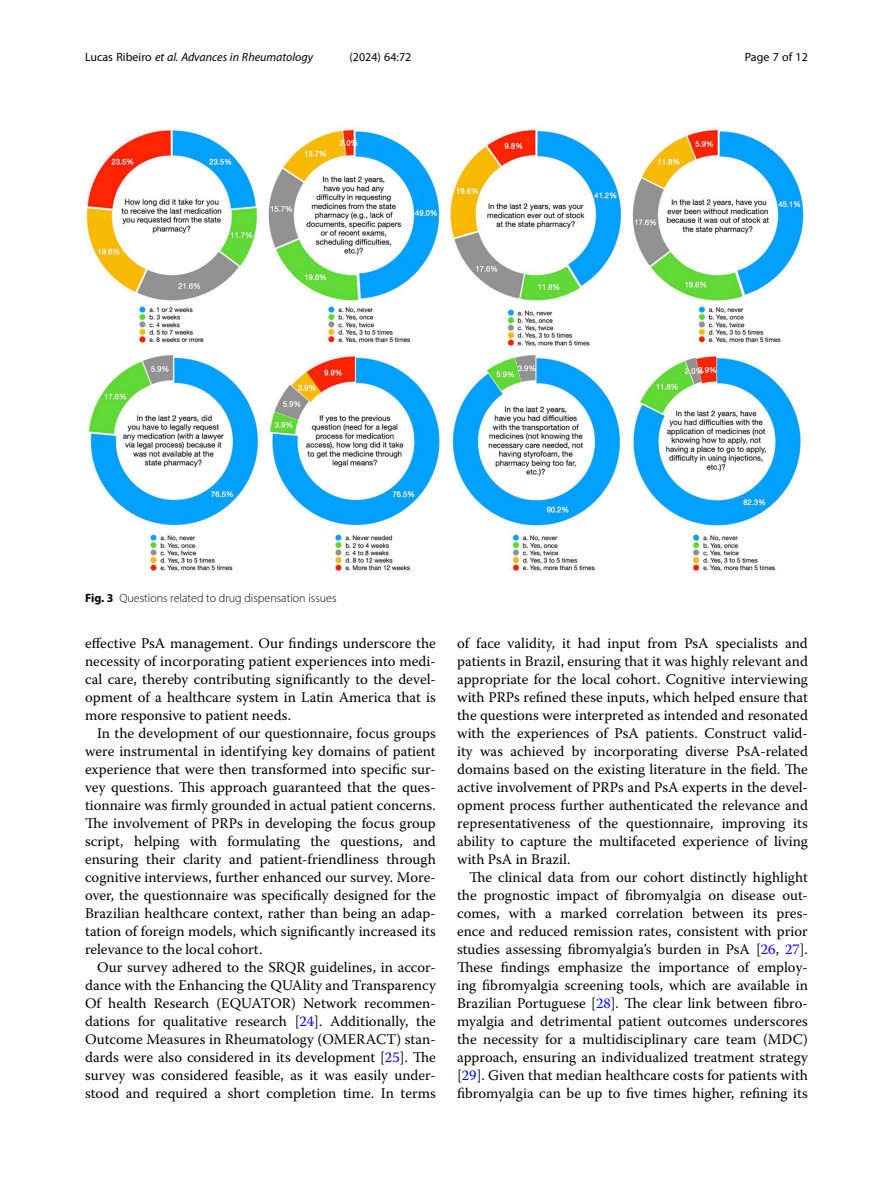
<style>
.page{position:relative;width:893px;height:1191px;background:#fff}
.page>*{position:absolute;margin:0;border:0;box-sizing:border-box;transform-origin:0 0}
.Body_Text_Indent{font:14.7px/18px "Warnock Pro";color:#000;text-align:justify}
.Body_Text{font:14.7px/18px "Warnock Pro";color:#000;text-align:justify}
.Figure_Caption{font:300 12px "Myriad Pro";color:#000}
.t1{font:italic 12px "Myriad Pro";color:#000}
.t2{font:12px "Myriad Pro";color:#000}
.s1{font-style:normal}
.s2{font-weight:700}
.s3{color:#00f}
</style>
<div class="page">
<img style="left:86px;top:126px;width:718px;height:449px">
<p class="t1" style="left:85px;top:50px;width:230px"><span class="s1">Lucas Ribeiro</span> et al. Advances in Rheumatology</p>
<p class="t2" style="left:349px;top:50px;width:63px">(2024) 64:72</p>
<p class="t2" style="left:745px;top:50px;width:65px">Page 7 of 12</p>
<p class="Figure_Caption" style="left:85px;top:590px;width:253px"><span class="s2">Fig. 3</span> Questions related to drug dispensation issues</p>
<p class="Body_Text" style="left:85px;top:634px;width:352px">effective PsA management. Our findings underscore the necessity of incorporating patient experiences into medi&shy;cal care, thereby contributing significantly to the devel&shy;opment of a healthcare system in Latin America that is more responsive to patient needs.</p>
<p class="Body_Text_Indent" style="left:85px;top:724px;width:352px;text-indent:12px">In the development of our questionnaire, focus groups were instrumental in identifying key domains of patient experience that were then transformed into specific sur&shy;vey questions. This approach guaranteed that the ques&shy;tionnaire was firmly grounded in actual patient concerns.<br>The involvement of PRPs in developing the focus group script, helping with formulating the questions, and ensuring their clarity and patient-friendliness through cognitive interviews, further enhanced our survey. More&shy;over, the questionnaire was specifically designed for the Brazilian healthcare context, rather than being an adap&shy;tation of foreign models, which significantly increased its relevance to the local cohort.</p>
<p class="Body_Text_Indent" style="left:85px;top:958px;width:352px;text-indent:12px">Our survey adhered to the SRQR guidelines, in accor&shy;dance with the Enhancing the QUAlity and Transparency Of health Research (EQUATOR) Network recommen&shy;dations for qualitative research [<span class="s3">24</span>]. Additionally, the Outcome Measures in Rheumatology (OMERACT) stan&shy;dards were also considered in its development [<span class="s3">25</span>]. The survey was considered feasible, as it was easily under&shy;stood and required a short completion time. In terms</p>
<p class="Body_Text_Indent" style="left:457px;top:634px;width:352px">of face validity, it had input from PsA specialists and patients in Brazil, ensuring that it was highly relevant and appropriate for the local cohort. Cognitive interviewing with PRPs refined these inputs, which helped ensure that the questions were interpreted as intended and resonated with the experiences of PsA patients. Construct valid&shy;ity was achieved by incorporating diverse PsA-related domains based on the existing literature in the field. The active involvement of PRPs and PsA experts in the devel&shy;opment process further authenticated the relevance and representativeness of the questionnaire, improving its ability to capture the multifaceted experience of living with PsA in Brazil.</p>
<p class="Body_Text_Indent" style="left:457px;top:868px;width:352px;text-indent:12px">The clinical data from our cohort distinctly highlight the prognostic impact of fibromyalgia on disease out&shy;comes, with a marked correlation between its pres&shy;ence and reduced remission rates, consistent with prior studies assessing fibromyalgia’s burden in PsA [<span class="s3">26</span>, <span class="s3">27</span>].<br>These findings emphasize the importance of employ&shy;ing fibromyalgia screening tools, which are available in Brazilian Portuguese [<span class="s3">28</span>]. The clear link between fibro&shy;myalgia and detrimental patient outcomes underscores the necessity for a multidisciplinary care team (MDC) approach, ensuring an individualized treatment strategy [<span class="s3">29</span>]. Given that median healthcare costs for patients with fibromyalgia can be up to five times higher, refining its</p>
</div>
